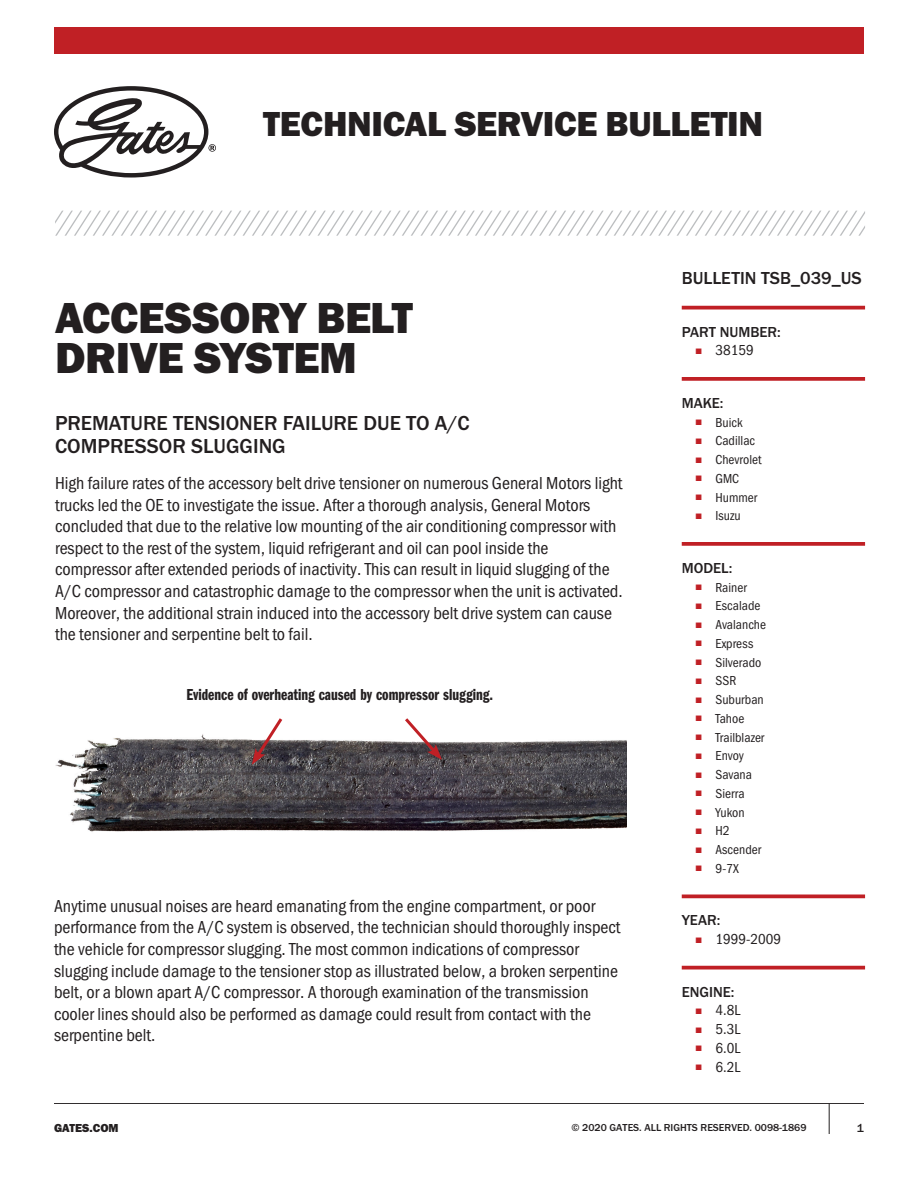
<style>
.page{position:relative;width:918px;height:1188px;background:#fff}
.page>*{position:absolute;margin:0;border:0;box-sizing:border-box;transform-origin:0 0}
._10pt_Tech_Body{font:45px/40.5px "Franklin Gothic URW Hea";letter-spacing:-.01em;color:#231f20}
.t1{font:36px "Franklin Gothic URW Hea";letter-spacing:-.01em;color:#231f20}
._10pt_Tech_Body-2{font:500 21px/22.5px "Franklin Gothic URW";color:#231f20}
._10pt_Tech_Body-3{font:18px/21.6px "Franklin Gothic URW Con Boo";color:#231f20}
._14pt_Tech_Subhead{font:500 18px "Franklin Gothic URW";color:#231f20}
._10pt_Tech_Body-4{font:16.5px "Franklin Gothic URW Com Dem";color:#231f20}
.t2{font:15px "Franklin Gothic URW Con Boo";color:#231f20}
._10pt_Tech_Sidebar_C{font:500 15px "Franklin Gothic URW";color:#231f20}
.t3{font:13.5px "Franklin Gothic URW Con Boo";color:#231f20}
.t4{font:12px "Franklin Gothic URW Hea";color:#231f20}
.t5{font:500 12px "Franklin Gothic URW";color:#231f20}
.t6{font:500 10.5px "Franklin Gothic URW";color:#231f20}
.s1{font-family:"Times New Roman";font-size:12px;color:#c02025}
</style>
<div class="page">
<hr style="left:829px;top:1104px;width:1px;height:30px;background:#231f20">
<hr style="left:54px;top:1103px;width:810px;height:1px;background:#231f20">
<img style="left:55px;top:734px;width:571px;height:98px">
<svg style="left:402px;top:718px;width:40px;height:42px"></svg>
<svg style="left:252px;top:718px;width:33px;height:47px"></svg>
<svg style="left:682px;top:306px;width:183px;height:4px"></svg>
<svg style="left:682px;top:377px;width:183px;height:4px"></svg>
<svg style="left:682px;top:542px;width:183px;height:4px"></svg>
<hr style="left:682px;top:895px;width:183px;height:3px;background:#c02025">
<svg style="left:682px;top:966px;width:183px;height:4px"></svg>
<svg style="left:54px;top:86px;width:162px;height:92px"></svg>
<div style="left:54px;top:27px;width:810px;height:27px;background:#c02025"></div>
<svg style="left:55px;top:211px;width:810px;height:25px"></svg>
<h2 class="t1" style="left:263px;top:101px;width:501px">TECHNICAL SERVICE BULLETIN</h2>
<p class="_10pt_Tech_Body" style="left:55px;top:296px;width:359px">ACCESSORY BELT<br>DRIVE SYSTEM</p>
<p class="_10pt_Tech_Body-2" style="left:55px;top:412px;width:416px">PREMATURE TENSIONER FAILURE DUE TO A/C<br>COMPRESSOR SLUGGING</p>
<p class="_10pt_Tech_Body-3" style="left:55px;top:472px;width:569px">High failure rates of the accessory belt drive tensioner on numerous General Motors light trucks led the OE to investigate the issue. After a thorough analysis, General Motors concluded that due to the relative low mounting of the air conditioning compressor with respect to the rest of the system, liquid refrigerant and oil can pool inside the compressor after extended periods of inactivity. This can result in liquid slugging of the A/C compressor and catastrophic damage to the compressor when the unit is activated.<br>Moreover, the additional strain induced into the accessory belt drive system can cause the tensioner and serpentine belt to fail.</p>
<p class="_10pt_Tech_Body-4" style="left:186px;top:683px;width:308px">Evidence of overheating caused by compressor slugging.</p>
<p class="_10pt_Tech_Body-3" style="left:54px;top:895px;width:568px">Anytime unusual noises are heard emanating from the engine compartment, or poor performance from the A/C system is observed, the technician should thoroughly inspect the vehicle for compressor slugging. The most common indications of compressor slugging include damage to the tensioner stop as illustrated below, a broken serpentine belt, or a blown apart A/C compressor. A thorough examination of the transmission cooler lines should also be performed as damage could result from contact with the serpentine belt.</p>
<p class="_14pt_Tech_Subhead" style="left:682px;top:267px;width:182px">BULLETIN TSB_039_US</p>
<p class="_10pt_Tech_Sidebar_C" style="left:682px;top:322px;width:101px">PART NUMBER:</p>
<p class="t2" style="left:695px;top:341px;width:60px"><span class="s1">■</span> 38159</p>
<p class="_10pt_Tech_Sidebar_C" style="left:682px;top:393px;width:43px">MAKE:</p>
<p class="t3" style="left:695px;top:414px;width:49px"><span class="s1">■</span> Buick</p>
<p class="t3" style="left:695px;top:432px;width:61px"><span class="s1">■</span> Cadillac</p>
<p class="t3" style="left:695px;top:451px;width:68px"><span class="s1">■</span> Chevrolet</p>
<p class="t3" style="left:695px;top:470px;width:45px"><span class="s1">■</span> GMC</p>
<p class="t3" style="left:695px;top:489px;width:64px"><span class="s1">■</span> Hummer</p>
<p class="t3" style="left:695px;top:507px;width:47px"><span class="s1">■</span> Isuzu</p>
<p class="_10pt_Tech_Sidebar_C" style="left:682px;top:558px;width:52px">MODEL:</p>
<p class="t3" style="left:695px;top:579px;width:53px"><span class="s1">■</span> Rainer</p>
<p class="t3" style="left:695px;top:597px;width:67px"><span class="s1">■</span> Escalade</p>
<p class="t3" style="left:695px;top:616px;width:72px"><span class="s1">■</span> Avalanche</p>
<p class="t3" style="left:695px;top:635px;width:60px"><span class="s1">■</span> Express</p>
<p class="t3" style="left:695px;top:654px;width:68px"><span class="s1">■</span> Silverado</p>
<p class="t3" style="left:695px;top:672px;width:43px"><span class="s1">■</span> SSR</p>
<p class="t3" style="left:695px;top:691px;width:70px"><span class="s1">■</span> Suburban</p>
<p class="t3" style="left:695px;top:710px;width:51px"><span class="s1">■</span> Tahoe</p>
<p class="t3" style="left:695px;top:729px;width:71px"><span class="s1">■</span> Trailblazer</p>
<p class="t3" style="left:695px;top:747px;width:50px"><span class="s1">■</span> Envoy</p>
<p class="t3" style="left:695px;top:766px;width:58px"><span class="s1">■</span> Savana</p>
<p class="t3" style="left:695px;top:785px;width:51px"><span class="s1">■</span> Sierra</p>
<p class="t3" style="left:695px;top:804px;width:51px"><span class="s1">■</span> Yukon</p>
<p class="t3" style="left:695px;top:822px;width:36px"><span class="s1">■</span> H2</p>
<p class="t3" style="left:695px;top:841px;width:68px"><span class="s1">■</span> Ascender</p>
<p class="t3" style="left:695px;top:860px;width:45px"><span class="s1">■</span> 9-7X</p>
<p class="_10pt_Tech_Sidebar_C" style="left:682px;top:911px;width:40px">YEAR:</p>
<p class="t2" style="left:695px;top:930px;width:87px"><span class="s1">■</span> 1999-2009</p>
<p class="_10pt_Tech_Sidebar_C" style="left:682px;top:982px;width:54px">ENGINE:</p>
<p class="t2" style="left:695px;top:1001px;width:47px"><span class="s1">■</span> 4.8L</p>
<p class="t2" style="left:695px;top:1020px;width:47px"><span class="s1">■</span> 5.3L</p>
<p class="t2" style="left:695px;top:1039px;width:47px"><span class="s1">■</span> 6.0L</p>
<p class="t2" style="left:695px;top:1057px;width:47px"><span class="s1">■</span> 6.2L</p>
<p class="t4" style="left:54px;top:1120px;width:66px">GATES.COM</p>
<p class="t6" style="left:572px;top:1121px;width:237px">© 2020 GATES. ALL RIGHTS RESERVED. 0098-1869</p>
<p class="t5" style="left:857px;top:1120px;width:9px">1</p>
</div>
